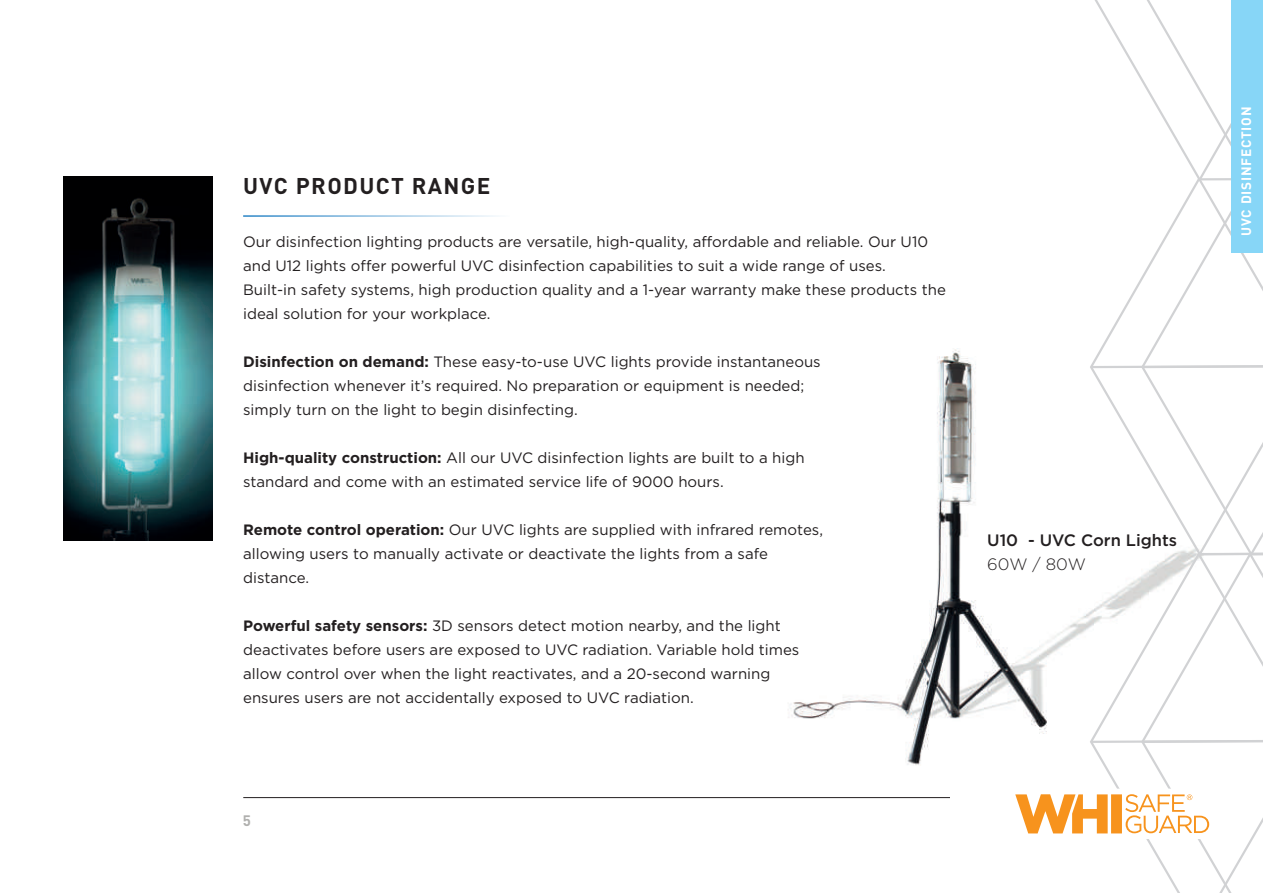
<style>
.page{position:relative;width:1263px;height:893px;background:#fff}
.page>*{position:absolute;margin:0;border:0;box-sizing:border-box;transform-origin:0 0}
.t1{font:700 22.5px "DIN";letter-spacing:.06em;color:#231f20}
.t2{font:500 16.5px "Gotham";color:#231f20}
.t3{font:300 16.5px "Gotham";color:#231f20}
.t4{font:15px/24px "Gotham";color:#231f20}
.t5{font:700 15px "DIN";color:#b0b0ae}
.t6{font:700 13.5px "DIN";letter-spacing:.06em;color:#fff}
.s1{font-weight:700}
</style>
<div class="page">
<img style="left:788px;top:348px;width:221px;height:417px">
<svg style="left:1009px;top:0;width:254px;height:893px"></svg>
<hr style="left:243px;top:797px;width:707px;height:1px;background:#231f20">
<div style="left:1232px;top:0;width:31px;height:253px;background:#87d6f7"></div>
<img style="left:64px;top:176px;width:148px;height:365px">
<h1 class="t1" style="left:243px;top:171px;width:249px">UVC PRODUCT RANGE</h1>
<p class="t4" style="left:243px;top:229px;width:704px">Our disinfection lighting products are versatile, high-quality, affordable and reliable. Our U10 and U12 lights offer powerful UVC disinfection capabilities to suit a wide range of uses.<br>Built-in safety systems, high production quality and a 1-year warranty make these products the ideal solution for your workplace.</p>
<p class="t4" style="left:243px;top:349px;width:579px"><span class="s1">Disinfection on demand:</span> These easy-to-use UVC lights provide instantaneous disinfection whenever it’s required. No preparation or equipment is needed; simply turn on the light to begin disinfecting.</p>
<p class="t4" style="left:243px;top:445px;width:563px"><span class="s1">High-quality construction:</span> All our UVC disinfection lights are built to a high standard and come with an estimated service life of 9000 hours.</p>
<p class="t4" style="left:243px;top:517px;width:581px"><span class="s1">Remote control operation:</span> Our UVC lights are supplied with infrared remotes, allowing users to manually activate or deactivate the lights from a safe distance.</p>
<p class="t4" style="left:243px;top:613px;width:558px"><span class="s1">Powerful safety sensors:</span> 3D sensors detect motion nearby, and the light deactivates before users are exposed to UVC radiation. Variable hold times allow control over when the light reactivates, and a 20-second warning ensures users are not accidentally exposed to UVC radiation.</p>
<p class="t2" style="left:987px;top:531px;width:191px">U10 - UVC Corn Lights</p>
<p class="t3" style="left:987px;top:555px;width:100px">60W / 80W</p>
<p class="t5" style="left:243px;top:810px;width:10px">5</p>
<p class="t6" style="left:1237px;top:236px;width:131px;rotate:-90deg">UVC DISINFECTION</p>
</div>
